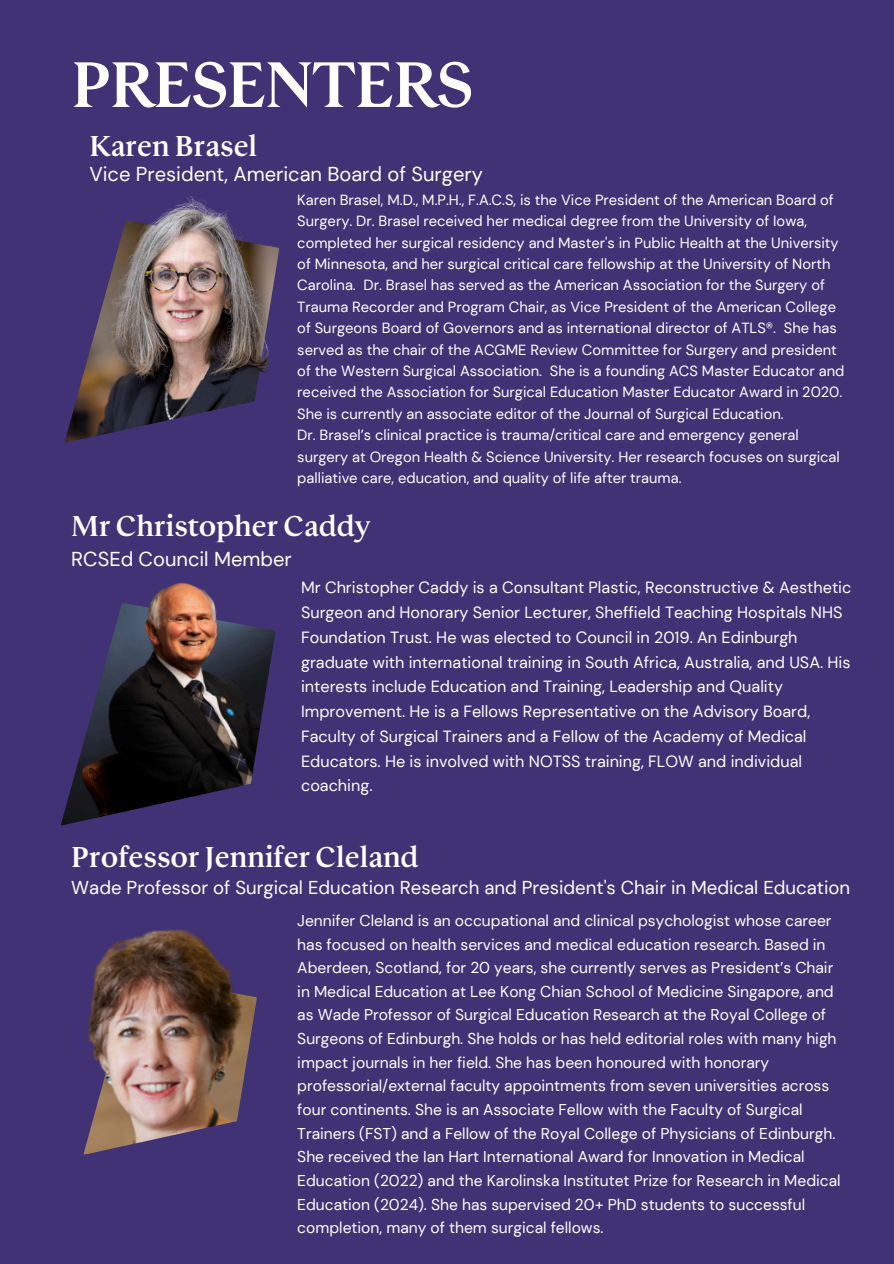
<style>
.page{position:relative;width:894px;height:1264px;background:#fff}
.page>*{position:absolute;margin:0;border:0;box-sizing:border-box;transform-origin:0 0}
.t1{font:71.55px "Doig Display Display";letter-spacing:-.02em;color:#fff}
.t2{font:32.1px "Doig Display Display";color:#fff}
.t3{font:20.1px "DM Sans";color:#fff}
.t4{font:18.6px "DM Sans";color:#fff}
.t5{font:16.2px/24.8px "DM Sans";color:#fff}
.t6{font:15.6px/23.7px "DM Sans";color:#fff}
.t7{font:14.7px/21.3px "DM Sans";color:#fff}
</style>
<div class="page">
<div style="left:0;top:0;width:893px;height:1263px;background:#403274"></div>
<img style="left:61px;top:702px;width:203px;height:123px">
<img style="left:95px;top:582px;width:181px;height:124px">
<img style="left:64px;top:196px;width:215px;height:247px">
<img style="left:83px;top:929px;width:174px;height:226px">
<p class="t1" style="left:71px;top:50px;width:403px">PRESENTERS</p>
<h3 class="t2" style="left:89px;top:131px;width:169px">Karen Brasel</h3>
<h3 class="t3" style="left:89px;top:161px;width:395px">Vice President, American Board of Surgery</h3>
<p class="t7" style="left:297px;top:189px;width:548px">Karen Brasel, M.D., M.P.H., F.A.C.S, is the Vice President of the American Board of Surgery. Dr. Brasel received her medical degree from the University of Iowa, completed her surgical residency and Master's in Public Health at the University of Minnesota, and her surgical critical care fellowship at the University of North Carolina. Dr. Brasel has served as the American Association for the Surgery of Trauma Recorder and Program Chair, as Vice President of the American College of Surgeons Board of Governors and as international director of ATLS®. She has served as the chair of the ACGME Review Committee for Surgery and president of the Western Surgical Association. She is a founding ACS Master Educator and received the Association for Surgical Education Master Educator Award in 2020.<br>She is currently an associate editor of the Journal of Surgical Education.</p>
<p class="t7" style="left:297px;top:424px;width:544px">Dr. Brasel’s clinical practice is trauma/critical care and emergency general surgery at Oregon Health &amp; Science University. Her research focuses on surgical palliative care, education, and quality of life after trauma.</p>
<h2 class="t2" style="left:71px;top:510px;width:300px">Mr Christopher Caddy</h2>
<h2 class="t3" style="left:71px;top:545px;width:222px">RCSEd Council Member</h2>
<p class="t5" style="left:301px;top:575px;width:551px">Mr Christopher Caddy is a Consultant Plastic, Reconstructive &amp; Aesthetic Surgeon and Honorary Senior Lecturer, Sheffield Teaching Hospitals NHS Foundation Trust. He was elected to Council in 2019. An Edinburgh graduate with international training in South Africa, Australia, and USA. His interests include Education and Training, Leadership and Quality Improvement. He is a Fellows Representative on the Advisory Board, Faculty of Surgical Trainers and a Fellow of the Academy of Medical Educators. He is involved with NOTSS training, FLOW and individual coaching.</p>
<p class="t2" style="left:71px;top:841px;width:349px">Professor Jennifer Cleland</p>
<p class="t4" style="left:71px;top:875px;width:780px">Wade Professor of Surgical Education Research and President's Chair in Medical Education</p>
<h3 class="t6" style="left:297px;top:908px;width:544px">Jennifer Cleland is an occupational and clinical psychologist whose career has focused on health services and medical education research. Based in Aberdeen, Scotland, for 20 years, she currently serves as President’s Chair in Medical Education at Lee Kong Chian School of Medicine Singapore, and as Wade Professor of Surgical Education Research at the Royal College of Surgeons of Edinburgh. She holds or has held editorial roles with many high impact journals in her field. She has been honoured with honorary professorial/external faculty appointments from seven universities across four continents. She is an Associate Fellow with the Faculty of Surgical Trainers (FST) and a Fellow of the Royal College of Physicians of Edinburgh.<br>She received the Ian Hart International Award for Innovation in Medical Education (2022) and the Karolinska Institutet Prize for Research in Medical Education (2024). She has supervised 20+ PhD students to successful completion, many of them surgical fellows.</h3>
</div>
